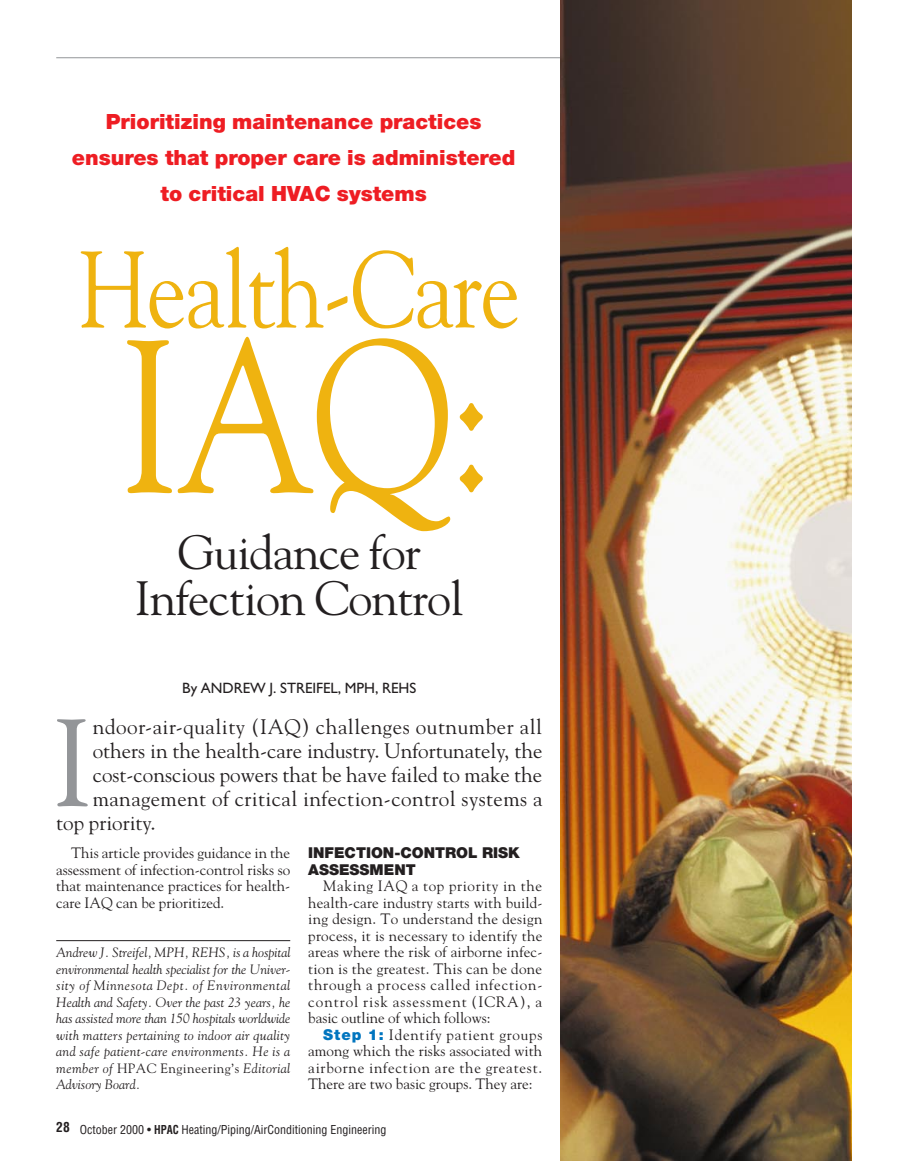
<style>
.page{position:relative;width:918px;height:1161px;background:#fff}
.page>*{position:absolute;margin:0;border:0;box-sizing:border-box;transform-origin:0 0}
.t1{font:216px "Goudy";color:#efb310;scale:.83 1}
.t2{font:123.15px "Goudy";color:#939598}
.t3{font:108px "Goudy";letter-spacing:-.02em;color:#efb310;scale:.83 1}
.t4{font:48px/46.5px "Goudy";letter-spacing:-.02em;color:#231f20;text-align:center}
.t5{font:21px "Goudy";color:#231f20}
.t6{font:900 21px/36px "Helvetica Neue";color:#ee1d23;text-align:center}
.t7{font:21px "Goudy";letter-spacing:.02em;color:#231f20}
.t8{font:21px "Goudy";letter-spacing:.03em;color:#231f20}
.t9{font:15px/16.5px "Goudy";color:#231f20;text-align:justify}
.t10{font:900 15px/16.5px "Helvetica Neue";color:#231f20}
.t11{font:15px "Gill Sans";letter-spacing:-.005em;color:#231f20}
.t12{font:italic 13.5px/16.5px "Goudy";letter-spacing:.025em;color:#231f20;text-align:justify}
.t13{font:condensed 12px "Helvetica";color:#231f20}
.s1{font-family:"Helvetica Neue";font-weight:900;color:#0075bf}
.s2{font-style:normal}
.s3{font-weight:700;font-size:13.5px}
.s4{font-weight:700}
</style>
<div class="page">
<hr style="left:56px;top:57px;width:738px;height:1px;background:#939598">
<hr style="left:56px;top:940px;width:234px;height:1px;background:#231f20">
<img style="left:560px;top:0;width:292px;height:1161px">
<h3 class="t6" style="left:72px;top:105px;width:445px">Prioritizing maintenance practices ensures that proper care is administered to critical HVAC systems</h3>
<h3 class="t3" style="left:78px;top:247px;width:534px">Health-Care</h3>
<h1 class="t1" style="left:120px;top:331px;width:452px">IAQ:</h1>
<h3 class="t4" style="left:135px;top:533px;width:330px">Guidance for<br>Infection Control</h3>
<p class="t11" style="left:182px;top:683px;width:235px">By ANDREW J. STREIFEL, MPH, REHS</p>
<h2 class="t2" style="left:52px;top:714px;width:43px">I</h2>
<h3 class="t8" style="left:93px;top:718px;width:451px">ndoor-air-quality (IAQ) challenges outnumber all</h3>
<h3 class="t5" style="left:93px;top:742px;width:451px">others in the health-care industry. Unfortunately, the</h3>
<h3 class="t5" style="left:93px;top:766px;width:451px">cost-conscious powers that be have failed to make the</h3>
<h3 class="t7" style="left:93px;top:790px;width:451px">management of critical infection-control systems a</h3>
<h3 class="t5" style="left:56px;top:814px;width:101px">top priority.</h3>
<p class="t10" style="left:308px;top:846px;width:213px">INFECTION-CONTROL RISK<br>ASSESSMENT</p>
<p class="t9" style="left:308px;top:879px;width:236px;text-indent:15px">Making IAQ a top priority in the health-care industry starts with build&shy;ing design. To understand the design process, it is necessary to identify the areas where the risk of airborne infec&shy;tion is the greatest. This can be done through a process called infection&shy;control risk assessment (ICRA), a basic outline of which follows:</p>
<p class="t9" style="left:308px;top:1028px;width:236px;text-indent:15px"><span class="s1">Step 1:</span> Identify patient groups among which the risks associated with airborne infection are the greatest.<br>There are two basic groups. They are:</p>
<p class="t9" style="left:56px;top:846px;width:236px;text-indent:15px">This article provides guidance in the assessment of infection-control risks so that maintenance practices for health&shy;care IAQ can be prioritized.</p>
<p class="t12" style="left:56px;top:946px;width:236px">Andrew J. Streifel, MPH, REHS, is a hospital environmental health specialist for the Univer&shy;sity of Minnesota Dept. of Environmental Health and Safety. Over the past 23 years, he has assisted more than 150 hospitals worldwide with matters pertaining to indoor air quality and safe patient-care environments. He is a member of <span class="s2">HPAC Engineering’s</span> Editorial Advisory Board.</p>
<p class="t13" style="left:56px;top:1125px;width:332px"><span class="s3">28</span> October 2000 • <span class="s4">HPAC</span> Heating/Piping/AirConditioning Engineering</p>
</div>
